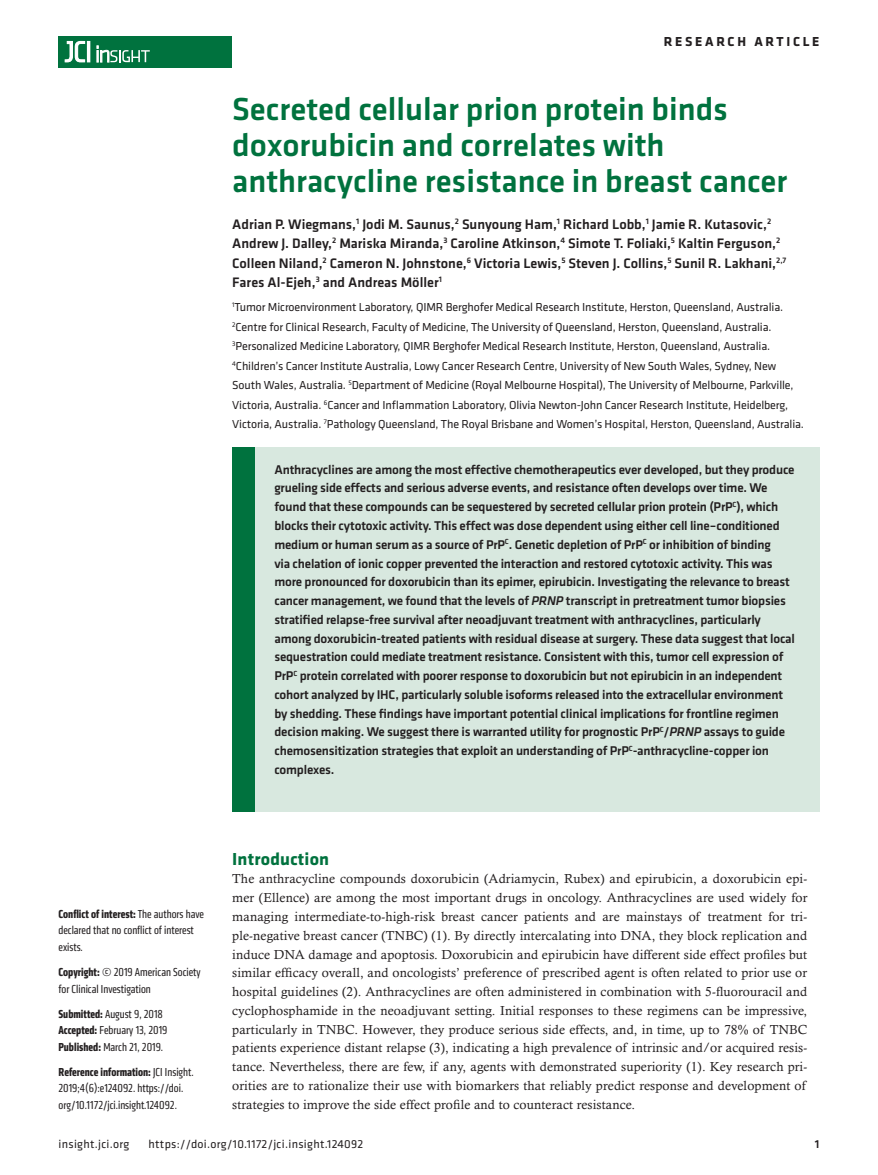
<style>
.page{position:relative;width:878px;height:1175px;background:#fff}
.page>*{position:absolute;margin:0;border:0;box-sizing:border-box;transform-origin:0 0}
.t1{font:500 33px/36px "Klavika Basic";color:#00723e}
.t2{font:700 18px "Klavika";letter-spacing:.01em;color:#00723e}
.t3{font:500 14.25px/19.5px "Klavika Basic";color:#231f20}
.t4{font:700 13.5px "Klavika Basic";letter-spacing:.2em;color:#231f20}
.t5{font:500 13.2px/18.8px "Klavika Basic";letter-spacing:-.015em;color:#231f20}
.t6{font:13.2px/18.8px "Calisto MT Std";letter-spacing:.01em;color:#231f20;text-align:justify}
.t7{font:12px/19.5px "Klavika";letter-spacing:-.01em;color:#231f20}
.t8{font:condensed 12px/16.5px "Klavika";color:#231f20}
.t9{font:12px "Klavika Basic";letter-spacing:.025em;color:#231f20}
.t10{font:500 12px "Klavika Basic";color:#231f20}
.s1{font-style:italic}
.s2{font-weight:700}
</style>
<div class="page">
<div style="left:59px;top:36px;width:173px;height:31px;background:#00723e"></div>
<hr style="left:87px;top:41px;width:3px;height:21px;background:#fff">
<svg style="left:64px;top:41px;width:21px;height:22px"></svg>
<svg style="left:97px;top:46px;width:53px;height:16px"></svg>
<div style="left:232px;top:447px;width:587px;height:364px;background:#d8e8df"></div>
<div style="left:232px;top:447px;width:22px;height:364px;background:#00723e"></div>
<p class="t4" style="left:663px;top:32px;width:157px">RESEARCH ARTICLE</p>
<h1 class="t1" style="left:232px;top:91px;width:556px">Secreted cellular prion protein binds doxorubicin and correlates with anthracycline resistance in breast cancer</h1>
<p class="t3" style="left:232px;top:214px;width:555px">Adrian P. Wiegmans,<sup>1</sup> Jodi M. Saunus,<sup>2</sup> Sunyoung Ham,<sup>1</sup> Richard Lobb,<sup>1</sup> Jamie R. Kutasovic,<sup>2<br></sup>Andrew J. Dalley,<sup>2</sup> Mariska Miranda,<sup>3</sup> Caroline Atkinson,<sup>4</sup> Simote T. Foliaki,<sup>5</sup> Kaltin Ferguson,<sup>2<br></sup>Colleen Niland,<sup>2</sup> Cameron N. Johnstone,<sup>6</sup> Victoria Lewis,<sup>5</sup> Steven J. Collins,<sup>5</sup> Sunil R. Lakhani,<sup>2,7<br></sup>Fares Al-Ejeh,<sup>3</sup> and Andreas Möller<sup>1</sup></p>
<p class="t7" style="left:232px;top:297px;width:573px"><sup>1</sup>Tumor Microenvironment Laboratory, QIMR Berghofer Medical Research Institute, Herston, Queensland, Australia.<br><sup>2</sup>Centre for Clinical Research, Faculty of Medicine, The University of Queensland, Herston, Queensland, Australia.<br><sup>3</sup>Personalized Medicine Laboratory, QIMR Berghofer Medical Research Institute, Herston, Queensland, Australia.<br><sup>4</sup>Children’s Cancer Institute Australia, Lowy Cancer Research Centre, University of New South Wales, Sydney, New South Wales, Australia. <sup>5</sup>Department of Medicine (Royal Melbourne Hospital), The University of Melbourne, Parkville, Victoria, Australia. <sup>6</sup>Cancer and Inflammation Laboratory, Olivia Newton-John Cancer Research Institute, Heidelberg, Victoria, Australia. <sup>7</sup>Pathology Queensland, The Royal Brisbane and Women’s Hospital, Herston, Queensland, Australia.</p>
<p class="t5" style="left:274px;top:459px;width:522px">Anthracyclines are among the most effective chemotherapeutics ever developed, but they produce grueling side effects and serious adverse events, and resistance often develops over time. We found that these compounds can be sequestered by secreted cellular prion protein (PrP<sup>C</sup>), which blocks their cytotoxic activity. This effect was dose dependent using either cell line–conditioned medium or human serum as a source of PrP<sup>C</sup>. Genetic depletion of PrP<sup>C</sup> or inhibition of binding<br>via chelation of ionic copper prevented the interaction and restored cytotoxic activity. This was more pronounced for doxorubicin than its epimer, epirubicin. Investigating the relevance to breast cancer management, we found that the levels of <span class="s1">PRNP</span> transcript in pretreatment tumor biopsies stratified relapse-free survival after neoadjuvant treatment with anthracyclines, particularly among doxorubicin-treated patients with residual disease at surgery. These data suggest that local sequestration could mediate treatment resistance. Consistent with this, tumor cell expression of PrP<sup>C</sup> protein correlated with poorer response to doxorubicin but not epirubicin in an independent cohort analyzed by IHC, particularly soluble isoforms released into the extracellular environment by shedding. These findings have important potential clinical implications for frontline regimen decision making. We suggest there is warranted utility for prognostic PrP<sup>C</sup>/<span class="s1">PRNP</span> assays to guide chemosensitization strategies that exploit an understanding of PrP<sup>C</sup>-anthracycline-copper ion complexes.</p>
<p class="t8" style="left:59px;top:905px;width:147px"><span class="s2">Conflict of interest:</span> The authors have declared that no conflict of interest exists.</p>
<p class="t8" style="left:59px;top:963px;width:144px"><span class="s2">Copyright:</span> © 2019 American Society for Clinical Investigation</p>
<p class="t8" style="left:59px;top:1005px;width:110px"><span class="s2">Submitted:</span> August 9, 2018<br><span class="s2">Accepted:</span> February 13, 2019<br><span class="s2">Published:</span> March 21, 2019.</p>
<p class="t8" style="left:59px;top:1063px;width:136px"><span class="s2">Reference information:</span> JCI Insight.<br>2019;4(6):e124092. https://doi. org/10.1172/jci.insight.124092.</p>
<h2 class="t2" style="left:232px;top:845px;width:98px">Introduction</h2>
<p class="t6" style="left:232px;top:869px;width:576px">The anthracycline compounds doxorubicin (Adriamycin, Rubex) and epirubicin, a doxorubicin epi&shy;mer (Ellence) are among the most important drugs in oncology. Anthracyclines are used widely for managing intermediate-to-high-risk breast cancer patients and are mainstays of treatment for tri&shy;ple-negative breast cancer (TNBC) (1). By directly intercalating into DNA, they block replication and induce DNA damage and apoptosis. Doxorubicin and epirubicin have different side effect profiles but similar efficacy overall, and oncologists’ preference of prescribed agent is often related to prior use or hospital guidelines (2). Anthracyclines are often administered in combination with 5-fluorouracil and cyclophosphamide in the neoadjuvant setting. Initial responses to these regimens can be impressive, particularly in TNBC. However, they produce serious side effects, and, in time, up to 78% of TNBC patients experience distant relapse (3), indicating a high prevalence of intrinsic and/or acquired resis&shy;tance. Nevertheless, there are few, if any, agents with demonstrated superiority (1). Key research pri&shy;orities are to rationalize their use with biomarkers that reliably predict response and development of strategies to improve the side effect profile and to counteract resistance.</p>
<p class="t9" style="left:58px;top:1135px;width:72px">insight.jci.org</p>
<p class="t9" style="left:148px;top:1135px;width:216px">https://doi.org/10.1172/jci.insight.124092</p>
<p class="t10" style="left:814px;top:1135px;width:6px">1</p>
</div>
